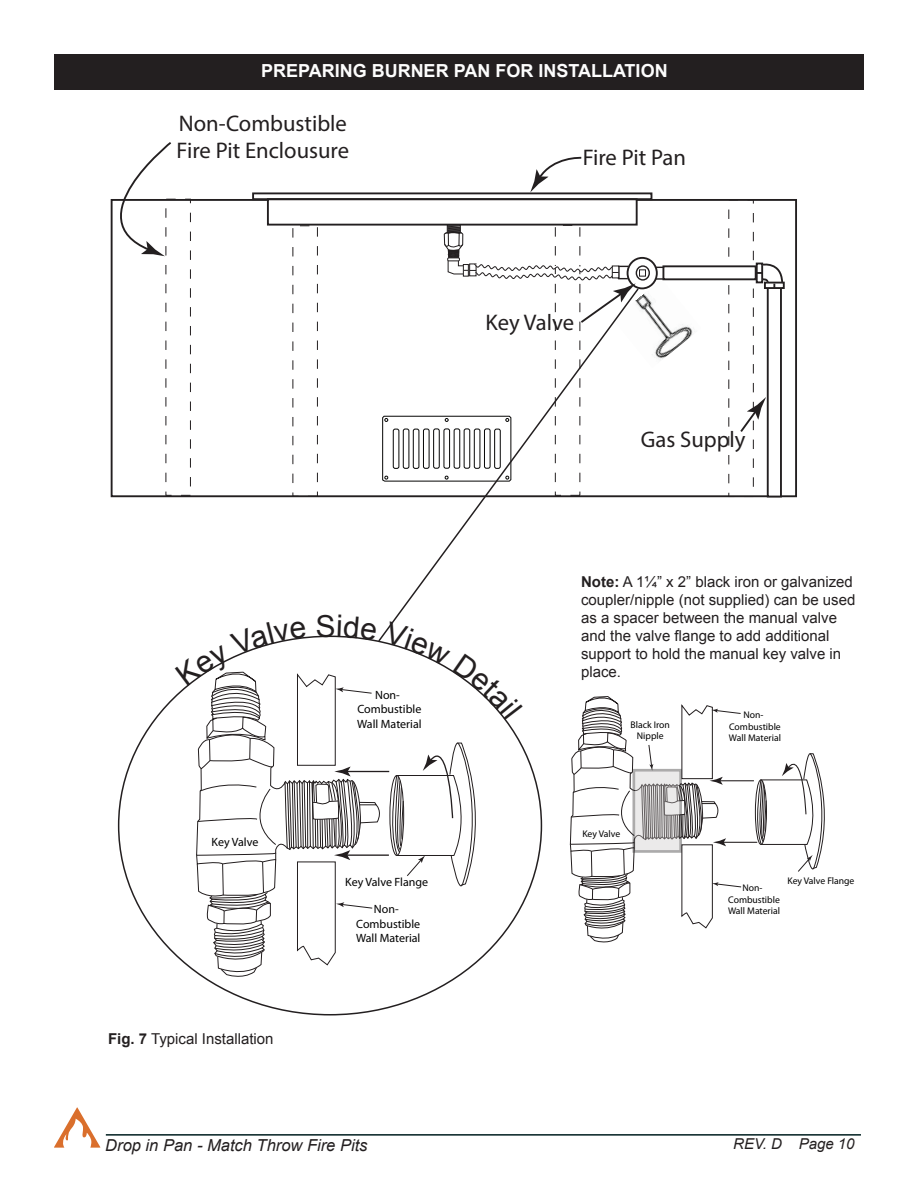
<style>
.page{position:relative;width:918px;height:1188px;background:#fff}
.page>*{position:absolute;margin:0;border:0;box-sizing:border-box;transform-origin:0 0}
.t1{font:22.65px/27.2px "Myriad Pro";color:#231f20}
.t2{font:700 18px "Arial";color:#fdfdfd}
.t3{font:italic 16.5px "Arial";color:#231f20}
.t4{font:15px/18px "Arial";color:#231f20}
.t5{font:italic 15px "Arial";color:#231f20}
.t6{font:12px/14.4px "Myriad Pro";color:#000;text-align:center}
.t7{font:9.75px/11.6px "Myriad Pro";color:#000;text-align:center}
.s1{font-weight:700}
</style>
<div class="page">
<hr style="left:106px;top:1134px;width:755px;height:2px;background:#001f20">
<svg style="left:54px;top:1107px;width:46px;height:41px"></svg>
<img style="left:645px;top:280px;width:56px;height:80px">
<svg style="left:628px;top:258px;width:29px;height:30px"></svg>
<div style="left:627px;top:257px;width:31px;height:32px;border:2px solid #231f20;border-radius:50%"></div>
<svg style="left:636px;top:266px;width:13px;height:14px"></svg>
<div style="left:636px;top:265px;width:14px;height:16px;border:1px solid #231f20;border-radius:50%"></div>
<div style="left:639px;top:269px;width:7px;height:8px;border:1px solid #231f20"></div>
<svg style="left:655px;top:267px;width:7px;height:13px"></svg>
<svg style="left:740px;top:397px;width:26px;height:35px"></svg>
<svg style="left:110px;top:142px;width:63px;height:114px"></svg>
<svg style="left:530px;top:156px;width:52px;height:36px"></svg>
<div style="left:767px;top:287px;width:15px;height:210px;border:2px solid #231f20"></div>
<div style="left:764px;top:282px;width:21px;height:7px;border:2px solid #231f20"></div>
<div style="left:756px;top:263px;width:7px;height:20px;border:2px solid #231f20"></div>
<svg style="left:757px;top:262px;width:27px;height:26px"></svg>
<div style="left:662px;top:265px;width:95px;height:15px;border:2px solid #231f20"></div>
<div style="left:267px;top:198px;width:371px;height:28px;border:2px solid #231f20"></div>
<div style="left:447px;top:225px;width:14px;height:8px;border:1px solid #231f20"></div>
<div style="left:252px;top:192px;width:400px;height:8px;border:2px solid #231f20"></div>
<svg style="left:444px;top:226px;width:201px;height:85px"></svg>
<div style="left:55px;top:55px;width:808px;height:34px;background:#231f20"></div>
<div style="left:54px;top:54px;width:810px;height:36px;border:2px solid #231f20"></div>
<svg style="left:377px;top:287px;width:263px;height:327px"></svg>
<hr style="left:719px;top:780px;width:35px;height:1px;background:#231e1f">
<hr style="left:723px;top:842px;width:34px;height:1px;background:#231e1f">
<svg style="left:753px;top:753px;width:72px;height:119px"></svg>
<svg style="left:570px;top:696px;width:172px;height:247px"></svg>
<svg style="left:636px;top:773px;width:42px;height:76px;background:#c1bfbf"></svg>
<svg style="left:175px;top:614px;width:348px;height:366px"></svg>
<p class="t2" style="left:261px;top:59px;width:408px">PREPARING BURNER PAN FOR INSTALLATION</p>
<p class="t1" style="left:177px;top:109px;width:174px">Non-Combustible<br>Fire Pit Enclousure</p>
<p class="t1" style="left:583px;top:143px;width:105px">Fire Pit Pan</p>
<p class="t6" style="left:212px;top:834px;width:48px">Key Valve</p>
<p class="t4" style="left:108px;top:1029px;width:167px"><span class="s1">Fig. 7</span> Typical Installation</p>
<p class="t6" style="left:357px;top:687px;width:66px">Non-<br>Combustible<br>Wall Material</p>
<p class="t6" style="left:345px;top:875px;width:85px">Key Valve Flange</p>
<p class="t6" style="left:356px;top:902px;width:66px">Non-<br>Combustible<br>Wall Material</p>
<p class="t1" style="left:486px;top:309px;width:90px">Key Valve</p>
<p class="t1" style="left:641px;top:426px;width:106px">Gas Supply</p>
<p class="t4" style="left:581px;top:573px;width:276px"><span class="s1">Note:</span> A 1¼” x 2” black iron or galvanized coupler/nipple (not supplied) can be used as a spacer between the manual valve and the valve flange to add additional</p>
<p class="t4" style="left:581px;top:645px;width:262px">support to hold the manual key valve in place.</p>
<p class="t7" style="left:631px;top:718px;width:41px">Black Iron<br>Nipple</p>
<p class="t7" style="left:582px;top:827px;width:39px">Key Valve</p>
<p class="t7" style="left:729px;top:709px;width:54px">Non-<br>Combustible<br>Wall Material</p>
<p class="t7" style="left:728px;top:882px;width:54px">Non-<br>Combustible<br>Wall Material</p>
<p class="t7" style="left:788px;top:875px;width:68px">Key Valve Flange</p>
<p class="t3" style="left:105px;top:1134px;width:264px">Drop in Pan - Match Throw Fire Pits</p>
<p class="t5" style="left:733px;top:1134px;width:123px">REV. D Page 10</p>
</div>
